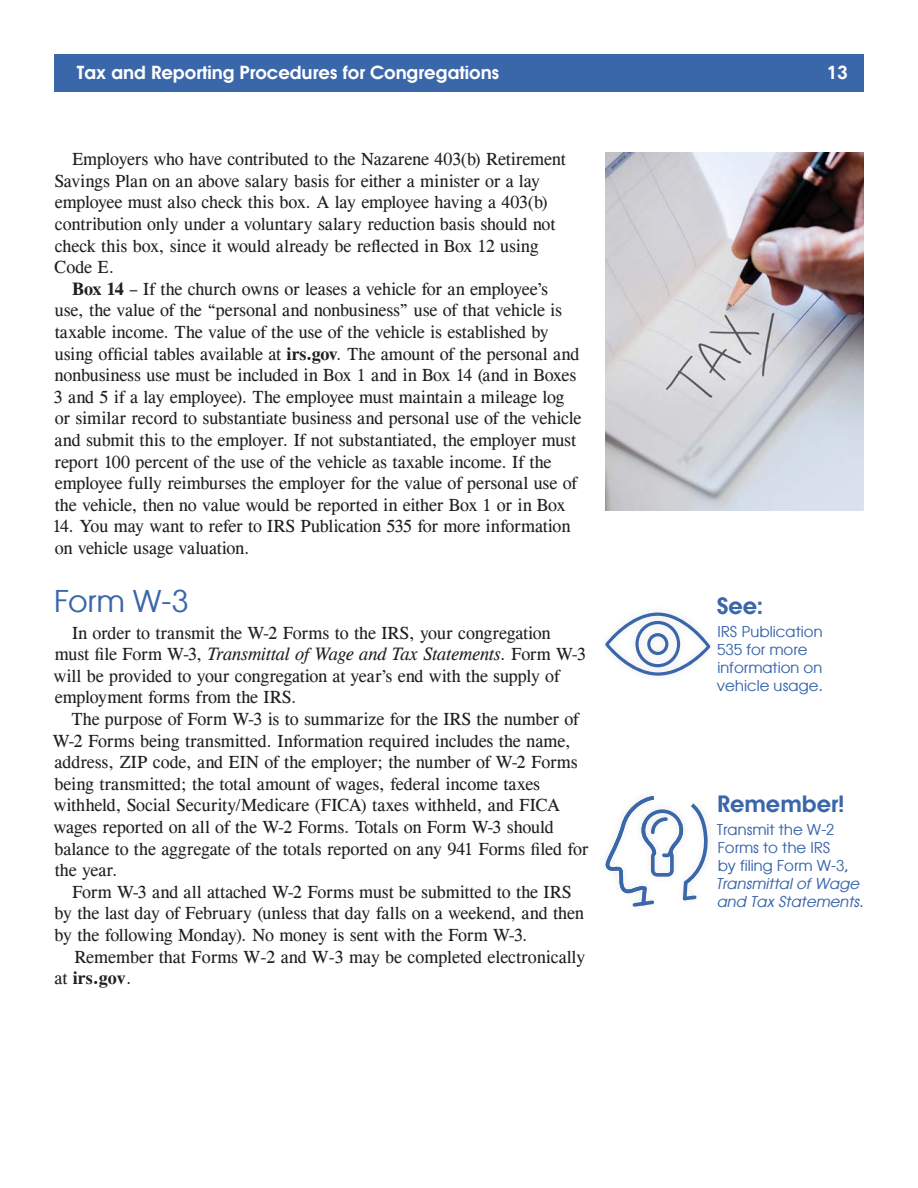
<style>
.page{position:relative;width:918px;height:1188px;background:#fff}
.page>*{position:absolute;margin:0;border:0;box-sizing:border-box;transform-origin:0 0}
.main_head{font:30px "Atlanta";color:#3a66aa}
.Pull_Quote{font:600 22.5px "Atlanta";color:#3a66aa}
.text{font:18px/21.6px "CG Times";letter-spacing:-.005em;color:#231f20}
.t1{font:600 18px "Atlanta";color:#fff}
.Pull_Quote-2{font:15px/18px "Atlanta";color:#3a66aa}
.s1{font-weight:700}
.s2{font-style:italic}
</style>
<div class="page">
<svg style="left:605px;top:613px;width:105px;height:63px"></svg>
<svg style="left:605px;top:796px;width:103px;height:111px"></svg>
<div style="left:54px;top:54px;width:810px;height:37px;background:#3a66aa"></div>
<img style="left:606px;top:153px;width:258px;height:358px">
<p class="t1" style="left:77px;top:60px;width:424px">Tax and Reporting Procedures for Congregations</p>
<p class="t1" style="left:827px;top:60px;width:22px">13</p>
<p class="text" style="left:54px;top:148px;width:513px;text-indent:18px">Employers who have contributed to the Nazarene 403(b) Retirement Savings Plan on an above salary basis for either a minister or a lay employee must also check this box. A lay employee having a 403(b) contribution only under a voluntary salary reduction basis should not check this box, since it would already be reflected in Box 12 using Code E.</p>
<p class="text" style="left:54px;top:278px;width:529px;text-indent:18px"><span class="s1">Box 14</span> – If the church owns or leases a vehicle for an employee’s use, the value of the “personal and nonbusiness” use of that vehicle is taxable income. The value of the use of the vehicle is established by using official tables available at <span class="s1">irs.gov</span>. The amount of the personal and nonbusiness use must be included in Box 1 and in Box 14 (and in Boxes 3 and 5 if a lay employee). The employee must maintain a mileage log or similar record to substantiate business and personal use of the vehicle and submit this to the employer. If not substantiated, the employer must report 100 percent of the use of the vehicle as taxable income. If the employee fully reimburses the employer for the value of personal use of the vehicle, then no value would be reported in either Box 1 or in Box</p>
<p class="text" style="left:52px;top:516px;width:519px">14. You may want to refer to IRS Publication 535 for more information on vehicle usage valuation.</p>
<p class="main_head" style="left:54px;top:579px;width:136px">Form W-3</p>
<p class="text" style="left:54px;top:622px;width:534px;text-indent:19px">In order to transmit the W-2 Forms to the IRS, your congregation must file Form W-3, <span class="s2">Transmittal of Wage and Tax Statements</span>. Form W-3 will be provided to your congregation at year’s end with the supply of employment forms from the IRS.</p>
<p class="text" style="left:53px;top:708px;width:537px;text-indent:19px">The purpose of Form W-3 is to summarize for the IRS the number of W-2 Forms being transmitted. Information required includes the name, address, ZIP code, and EIN of the employer; the number of W-2 Forms being transmitted; the total amount of wages, federal income taxes withheld, Social Security/Medicare (FICA) taxes withheld, and FICA wages reported on all of the W-2 Forms. Totals on Form W-3 should balance to the aggregate of the totals reported on any 941 Forms filed for the year.</p>
<p class="text" style="left:55px;top:881px;width:531px;text-indent:18px">Form W-3 and all attached W-2 Forms must be submitted to the IRS by the last day of February (unless that day falls on a weekend, and then by the following Monday). No money is sent with the Form W-3.</p>
<p class="text" style="left:55px;top:946px;width:532px;text-indent:20px">Remember that Forms W-2 and W-3 may be completed electronically at <span class="s1">irs.gov</span>.</p>
<p class="Pull_Quote" style="left:717px;top:589px;width:48px">See:</p>
<p class="Pull_Quote-2" style="left:717px;top:622px;width:108px">IRS Publication<br>535 for more information on vehicle usage.</p>
<p class="Pull_Quote" style="left:717px;top:788px;width:129px">Remember!</p>
<p class="Pull_Quote-2" style="left:716px;top:820px;width:149px">Transmit the W-2<br>Forms to the IRS<br>by filing Form W-3,<br><span class="s2">Transmittal of Wage and Tax Statements</span>.</p>
</div>
